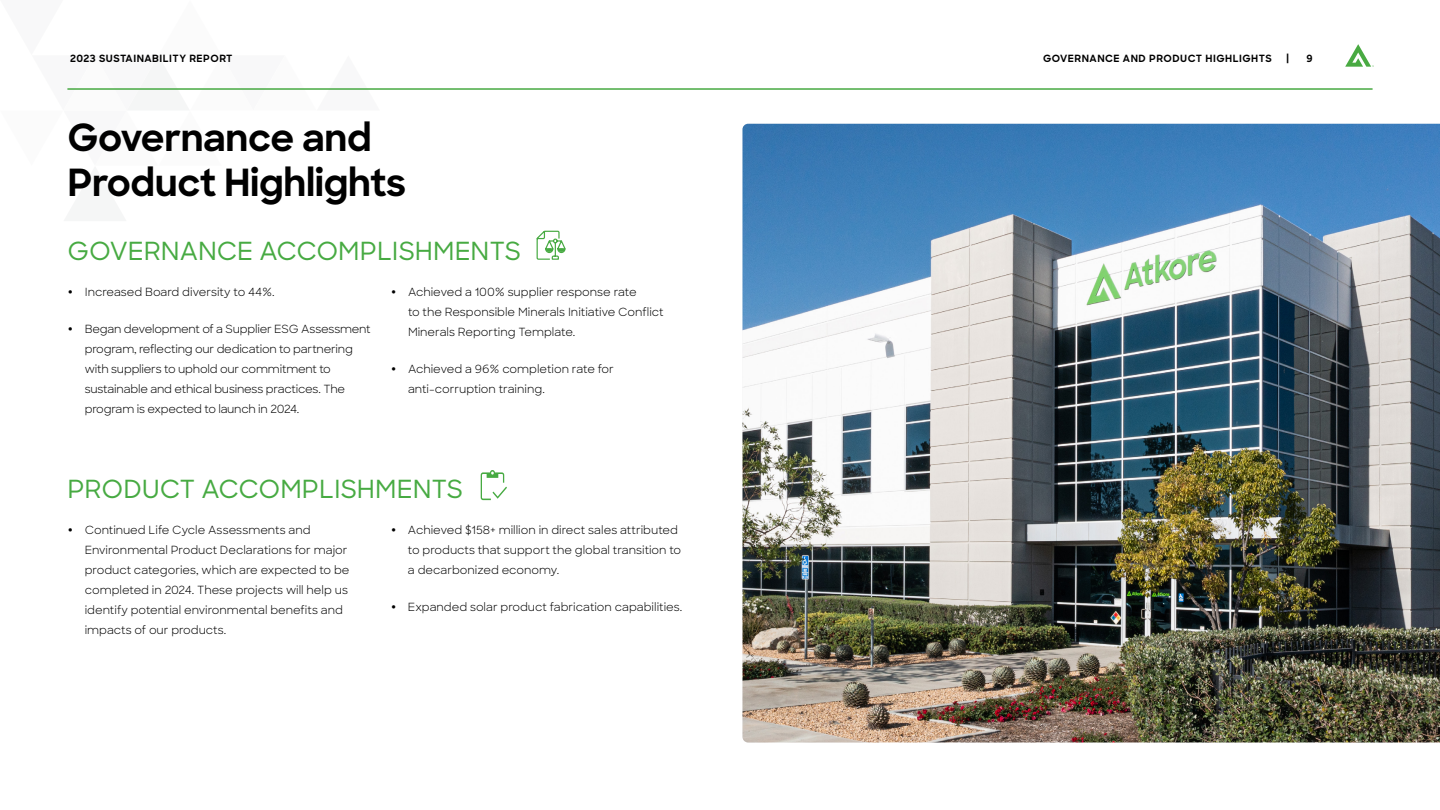
<style>
.page{position:relative;width:1440px;height:810px;background:#fff}
.page>*{position:absolute;margin:0;border:0;box-sizing:border-box;transform-origin:0 0}
.t1{font:700 37.5px/45px "Sharp Sans";letter-spacing:-.01em;color:#000}
.t2{font:500 25px "Sharp Sans";color:#47aa42}
.t3{font:11.25px/20px "Sharp Sans";color:#000}
.t4{font:11.25px/20px "Sharp Sans";letter-spacing:-.02em;color:#000}
.t5{font:700 10px "Sharp Sans";letter-spacing:.05em;color:#000}
</style>
<div class="page">
<img style="left:742px;top:124px;width:698px;height:618px">
<svg style="left:536px;top:230px;width:30px;height:30px"></svg>
<svg style="left:481px;top:470px;width:26px;height:30px"></svg>
<svg style="left:1345px;top:44px;width:29px;height:23px"></svg>
<hr style="left:68px;top:89px;width:1304px;height:1px;background:#47aa42">
<p class="t5" style="left:70px;top:51px;width:164px">2023 SUSTAINABILITY REPORT</p>
<p class="t5" style="left:1043px;top:51px;width:230px">GOVERNANCE AND PRODUCT HIGHLIGHTS</p>
<p class="t5" style="left:1286px;top:51px;width:4px">|</p>
<p class="t5" style="left:1306px;top:51px;width:8px">9</p>
<h1 class="t1" style="left:67px;top:114px;width:340px">Governance and<br>Product Highlights</h1>
<h2 class="t2" style="left:68px;top:232px;width:455px">GOVERNANCE ACCOMPLISHMENTS</h2>
<p class="t3" style="left:85px;top:282px;width:191px">Increased Board diversity to 44%.</p>
<p class="t4" style="left:85px;top:319px;width:287px">Began development of a Supplier ESG Assessment program, reflecting our dedication to partnering with suppliers to uphold our commitment to sustainable and ethical business practices. The program is expected to launch in 2024.</p>
<p class="t3" style="left:408px;top:282px;width:257px">Achieved a 100% supplier response rate<br>to the Responsible Minerals Initiative Conflict<br>Minerals Reporting Template.</p>
<p class="t3" style="left:408px;top:359px;width:207px">Achieved a 96% completion rate for anti-corruption training.</p>
<h2 class="t2" style="left:67px;top:470px;width:397px">PRODUCT ACCOMPLISHMENTS</h2>
<p class="t3" style="left:85px;top:520px;width:266px">Continued Life Cycle Assessments and Environmental Product Declarations for major product categories, which are expected to be completed in 2024. These projects will help us identify potential environmental benefits and impacts of our products.</p>
<p class="t3" style="left:408px;top:520px;width:275px">Achieved $158+ million in direct sales attributed to products that support the global transition to a decarbonized economy.</p>
<p class="t3" style="left:408px;top:597px;width:276px">Expanded solar product fabrication capabilities.</p>
</div>
